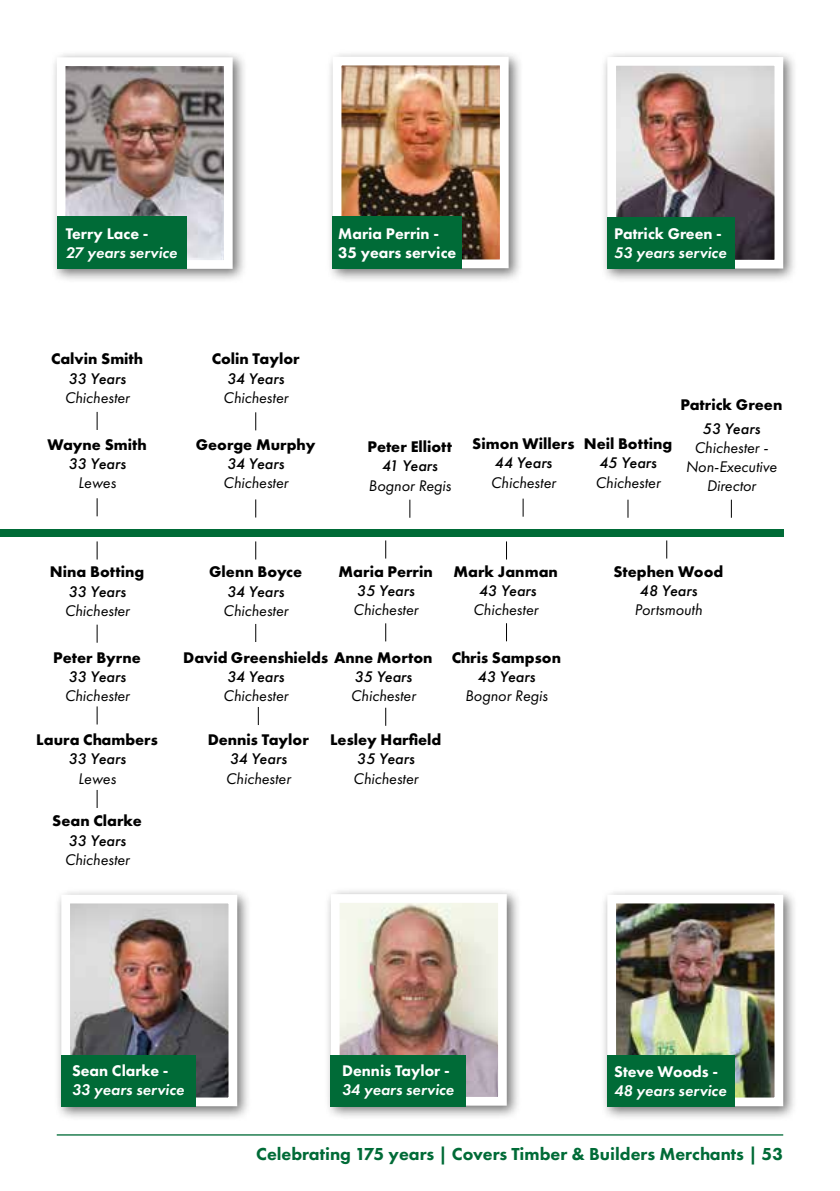
<style>
.page{position:relative;width:840px;height:1191px;background:#fff}
.page>*{position:absolute;margin:0;border:0;box-sizing:border-box;transform-origin:0 0}
.t1{font:800 18px "Futura PT";color:#006b37}
.t2{font:700 16px "Futura PT";color:#000}
.t3{font:italic 16px/19.2px "Futura PT";color:#000;text-align:center}
.t4{font:italic 500 16px "Futura PT";color:#000}
.t5{font:800 16px/19.2px "Futura PT";color:#fff}
.t6{font:italic 600 16px "Futura PT";color:#fff}
</style>
<div class="page">
<hr style="left:57px;top:1134px;width:725px;height:1px;background:#006b37">
<svg style="left:666px;top:540px;width:1px;height:18px"></svg>
<div style="left:0;top:529px;width:782px;height:7px;background:#006b37"></div>
<svg style="left:409px;top:499px;width:1px;height:19px"></svg>
<svg style="left:627px;top:499px;width:1px;height:19px"></svg>
<svg style="left:522px;top:498px;width:1px;height:18px"></svg>
<svg style="left:506px;top:623px;width:1px;height:18px"></svg>
<svg style="left:506px;top:541px;width:1px;height:18px"></svg>
<svg style="left:385px;top:540px;width:1px;height:18px"></svg>
<svg style="left:385px;top:623px;width:1px;height:18px"></svg>
<svg style="left:385px;top:707px;width:1px;height:19px"></svg>
<svg style="left:258px;top:707px;width:1px;height:18px"></svg>
<svg style="left:255px;top:499px;width:1px;height:18px"></svg>
<svg style="left:255px;top:541px;width:1px;height:18px"></svg>
<svg style="left:255px;top:624px;width:1px;height:18px"></svg>
<svg style="left:255px;top:412px;width:1px;height:18px"></svg>
<svg style="left:97px;top:541px;width:1px;height:18px"></svg>
<svg style="left:97px;top:624px;width:1px;height:18px"></svg>
<svg style="left:97px;top:706px;width:1px;height:18px"></svg>
<svg style="left:97px;top:790px;width:1px;height:18px"></svg>
<svg style="left:97px;top:498px;width:1px;height:18px"></svg>
<svg style="left:97px;top:412px;width:1px;height:18px"></svg>
<div style="left:54px;top:887px;width:198px;height:234px;background:#000;opacity:.55"></div>
<img style="left:71px;top:904px;width:156px;height:192px">
<div style="left:61px;top:894px;width:176px;height:212px;border:9px solid #fff"></div>
<div style="left:61px;top:1054px;width:134px;height:52px;background:#006b37"></div>
<div style="left:325px;top:50px;width:198px;height:233px;background:#000;opacity:.55"></div>
<img style="left:342px;top:67px;width:156px;height:191px">
<div style="left:332px;top:57px;width:176px;height:211px;border:9px solid #fff"></div>
<div style="left:332px;top:216px;width:129px;height:53px;background:#006b37"></div>
<div style="left:50px;top:50px;width:197px;height:234px;background:#000;opacity:.55"></div>
<img style="left:67px;top:67px;width:155px;height:192px">
<div style="left:57px;top:57px;width:175px;height:212px;border:9px solid #fff"></div>
<div style="left:57px;top:216px;width:129px;height:53px;background:#006b37"></div>
<div style="left:600px;top:887px;width:197px;height:234px;background:#000;opacity:.55"></div>
<img style="left:617px;top:904px;width:155px;height:192px">
<div style="left:607px;top:894px;width:175px;height:212px;border:9px solid #fff"></div>
<div style="left:607px;top:1054px;width:127px;height:52px;background:#006b37"></div>
<div style="left:324px;top:887px;width:197px;height:233px;background:#000;opacity:.55"></div>
<img style="left:341px;top:904px;width:155px;height:191px">
<div style="left:331px;top:894px;width:175px;height:211px;border:9px solid #fff"></div>
<div style="left:331px;top:1054px;width:134px;height:52px;background:#006b37"></div>
<svg style="left:730px;top:500px;width:1px;height:18px"></svg>
<div style="left:600px;top:50px;width:197px;height:233px;background:#000;opacity:.55"></div>
<img style="left:617px;top:67px;width:155px;height:191px">
<div style="left:607px;top:57px;width:175px;height:211px;border:9px solid #fff"></div>
<div style="left:607px;top:217px;width:127px;height:51px;background:#006b37"></div>
<p class="t5" style="left:66px;top:224px;width:84px">Terry Lace -</p>
<p class="t6" style="left:66px;top:242px;width:113px">27 years service</p>
<p class="t5" style="left:338px;top:224px;width:119px">Maria Perrin -<br>35 years service</p>
<p class="t5" style="left:614px;top:224px;width:109px">Patrick Green -</p>
<p class="t6" style="left:614px;top:243px;width:114px">53 years service</p>
<p class="t2" style="left:51px;top:349px;width:94px">Calvin Smith</p>
<p class="t4" style="left:68px;top:368px;width:59px">33 Years</p>
<p class="t3" style="left:65px;top:388px;width:66px">Chichester</p>
<p class="t2" style="left:47px;top:434px;width:101px">Wayne Smith</p>
<p class="t4" style="left:68px;top:453px;width:59px">33 Years</p>
<p class="t3" style="left:78px;top:473px;width:39px">Lewes</p>
<p class="t2" style="left:211px;top:349px;width:89px">Colin Taylor</p>
<p class="t4" style="left:227px;top:368px;width:58px">34 Years</p>
<p class="t3" style="left:223px;top:388px;width:66px">Chichester</p>
<p class="t2" style="left:196px;top:434px;width:121px">George Murphy</p>
<p class="t4" style="left:227px;top:453px;width:58px">34 Years</p>
<p class="t3" style="left:223px;top:473px;width:66px">Chichester</p>
<p class="t2" style="left:367px;top:436px;width:86px">Peter Elliott</p>
<p class="t4" style="left:382px;top:456px;width:57px">41 Years</p>
<p class="t3" style="left:368px;top:475px;width:84px">Bognor Regis</p>
<p class="t2" style="left:472px;top:433px;width:104px">Simon Willers</p>
<p class="t4" style="left:494px;top:453px;width:59px">44 Years</p>
<p class="t3" style="left:490px;top:472px;width:66px">Chichester</p>
<p class="t2" style="left:583px;top:433px;width:90px">Neil Botting</p>
<p class="t4" style="left:599px;top:453px;width:59px">45 Years</p>
<p class="t3" style="left:595px;top:472px;width:66px">Chichester</p>
<p class="t2" style="left:680px;top:394px;width:103px">Patrick Green</p>
<p class="t4" style="left:702px;top:418px;width:59px">53 Years</p>
<p class="t3" style="left:685px;top:438px;width:93px">Chichester -<br>Non-Executive<br>Director</p>
<p class="t2" style="left:50px;top:561px;width:96px">Nina Botting</p>
<p class="t4" style="left:68px;top:581px;width:59px">33 Years</p>
<p class="t3" style="left:65px;top:600px;width:66px">Chichester</p>
<p class="t2" style="left:53px;top:647px;width:89px">Peter Byrne</p>
<p class="t4" style="left:68px;top:666px;width:59px">33 Years</p>
<p class="t3" style="left:65px;top:686px;width:66px">Chichester</p>
<p class="t2" style="left:36px;top:729px;width:123px">Laura Chambers</p>
<p class="t4" style="left:68px;top:749px;width:59px">33 Years</p>
<p class="t3" style="left:78px;top:768px;width:39px">Lewes</p>
<p class="t2" style="left:52px;top:810px;width:91px">Sean Clarke</p>
<p class="t4" style="left:68px;top:830px;width:59px">33 Years</p>
<p class="t3" style="left:65px;top:850px;width:66px">Chichester</p>
<p class="t2" style="left:209px;top:561px;width:94px">Glenn Boyce</p>
<p class="t4" style="left:227px;top:581px;width:58px">34 Years</p>
<p class="t3" style="left:223px;top:600px;width:66px">Chichester</p>
<p class="t2" style="left:338px;top:561px;width:96px">Maria Perrin</p>
<p class="t4" style="left:357px;top:580px;width:59px">35 Years</p>
<p class="t3" style="left:353px;top:600px;width:66px">Chichester</p>
<p class="t2" style="left:183px;top:647px;width:251px">David Greenshields Anne Morton</p>
<p class="t4" style="left:354px;top:666px;width:59px">35 Years</p>
<p class="t3" style="left:350px;top:686px;width:66px">Chichester</p>
<p class="t4" style="left:227px;top:666px;width:58px">34 Years</p>
<p class="t3" style="left:223px;top:686px;width:66px">Chichester</p>
<p class="t2" style="left:207px;top:729px;width:103px">Dennis Taylor</p>
<p class="t4" style="left:230px;top:749px;width:58px">34 Years</p>
<p class="t3" style="left:226px;top:768px;width:66px">Chichester</p>
<p class="t2" style="left:330px;top:729px;width:113px">Lesley Harfield</p>
<p class="t4" style="left:357px;top:749px;width:59px">35 Years</p>
<p class="t3" style="left:353px;top:768px;width:66px">Chichester</p>
<p class="t2" style="left:453px;top:561px;width:106px">Mark Janman</p>
<p class="t4" style="left:478px;top:580px;width:59px">43 Years</p>
<p class="t3" style="left:473px;top:600px;width:66px">Chichester</p>
<p class="t2" style="left:451px;top:647px;width:111px">Chris Sampson</p>
<p class="t4" style="left:477px;top:666px;width:59px">43 Years</p>
<p class="t3" style="left:465px;top:686px;width:84px">Bognor Regis</p>
<p class="t2" style="left:613px;top:561px;width:111px">Stephen Wood</p>
<p class="t4" style="left:639px;top:580px;width:59px">48 Years</p>
<p class="t3" style="left:634px;top:600px;width:69px">Portsmouth</p>
<p class="t5" style="left:72px;top:1061px;width:98px">Sean Clarke -</p>
<p class="t6" style="left:72px;top:1079px;width:114px">33 years service</p>
<p class="t5" style="left:342px;top:1060px;width:109px">Dennis Taylor -</p>
<p class="t6" style="left:342px;top:1079px;width:113px">34 years service</p>
<p class="t5" style="left:614px;top:1061px;width:105px">Steve Woods -</p>
<p class="t6" style="left:614px;top:1080px;width:114px">48 years service</p>
<p class="t1" style="left:256px;top:1142px;width:528px">Celebrating 175 years | Covers Timber &amp; Builders Merchants | 53</p>
</div>
